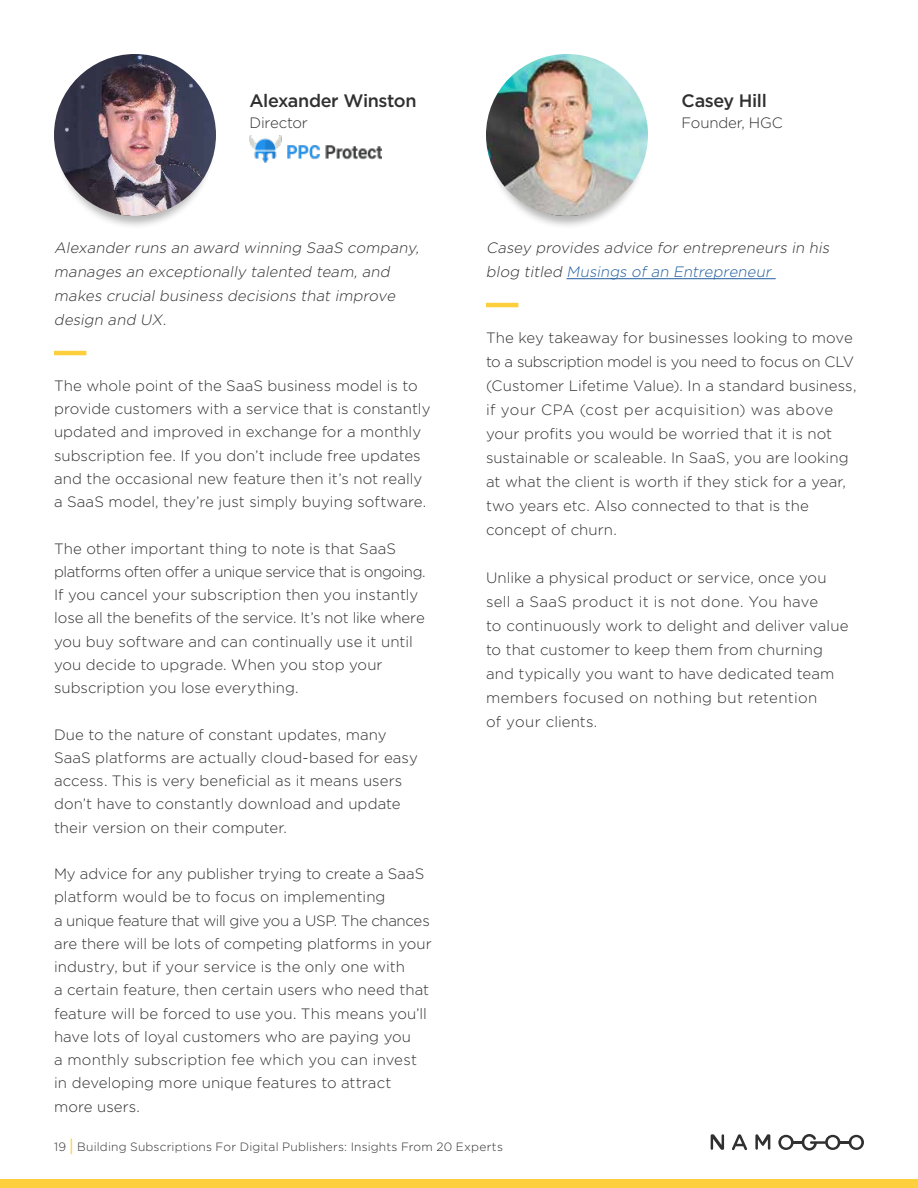
<style>
.page{position:relative;width:918px;height:1188px;background:#fff}
.page>*{position:absolute;margin:0;border:0;box-sizing:border-box;transform-origin:0 0}
.t1{font:500 18px "Gotham Pro";letter-spacing:-.02em;color:#303030}
.t2{font:300 15px/23.2px "Gotham Pro";letter-spacing:.005em;color:#303030}
.t3{font:italic 300 15px/24px "Gotham Pro";color:#303030}
.t4{font:300 15px "Gotham Pro";letter-spacing:-.015em;color:#303030}
.t5{font:300 12px "Gotham Pro";letter-spacing:.015em;color:#303030}
.s1{color:#215e9e}
.s2{font-weight:500;font-size:16.8px;color:#fecf3c}
</style>
<div class="page">
<svg style="left:711px;top:1134px;width:59px;height:16px"></svg>
<svg style="left:778px;top:1134px;width:86px;height:17px"></svg>
<div style="left:0;top:1179px;width:918px;height:9px;background:#fecf3c"></div>
<div style="left:55px;top:71px;width:159px;height:158px;background:#000;opacity:.3"></div>
<img style="left:54px;top:54px;width:162px;height:162px;border-radius:81px">
<img style="left:250px;top:135px;width:131px;height:27px">
<hr style="left:54px;top:351px;width:32px;height:4px;background:#fecf3c">
<div style="left:487px;top:71px;width:159px;height:158px;background:#000;opacity:.3"></div>
<img style="left:486px;top:54px;width:162px;height:162px;border-radius:81px">
<hr style="left:567px;top:278px;width:209px;height:1px;background:#215e9e">
<hr style="left:486px;top:303px;width:32px;height:4px;background:#fecf3c">
<p class="t1" style="left:250px;top:91px;width:169px">Alexander Winston</p>
<p class="t4" style="left:250px;top:115px;width:60px">Director</p>
<p class="t3" style="left:54px;top:236px;width:369px">Alexander runs an award winning SaaS company, manages an exceptionally talented team, and makes crucial business decisions that improve design and UX.</p>
<p class="t2" style="left:54px;top:374px;width:378px">The whole point of the SaaS business model is to provide customers with a service that is constantly updated and improved in exchange for a monthly subscription fee. If you don’t include free updates and the occasional new feature then it’s not really a SaaS model, they’re just simply buying software.</p>
<p class="t2" style="left:54px;top:537px;width:373px">The other important thing to note is that SaaS platforms often offer a unique service that is ongoing.<br>If you cancel your subscription then you instantly lose all the benefits of the service. It’s not like where you buy software and can continually use it until you decide to upgrade. When you stop your subscription you lose everything.</p>
<p class="t2" style="left:54px;top:723px;width:365px">Due to the nature of constant updates, many SaaS platforms are actually cloud-based for easy access. This is very beneficial as it means users don’t have to constantly download and update their version on their computer.</p>
<p class="t2" style="left:54px;top:862px;width:379px">My advice for any publisher trying to create a SaaS platform would be to focus on implementing<br>a unique feature that will give you a USP. The chances are there will be lots of competing platforms in your industry, but if your service is the only one with<br>a certain feature, then certain users who need that feature will be forced to use you. This means you’ll have lots of loyal customers who are paying you<br>a monthly subscription fee which you can invest in developing more unique features to attract more users.</p>
<p class="t1" style="left:682px;top:91px;width:87px">Casey Hill</p>
<p class="t2" style="left:682px;top:111px;width:103px">Founder, HGC</p>
<p class="t3" style="left:486px;top:236px;width:348px">Casey provides advice for entrepreneurs in his blog titled <span class="s1">Musings of an Entrepreneur</span></p>
<p class="t2" style="left:486px;top:326px;width:372px;line-height:24px">The key takeaway for businesses looking to move to a subscription model is you need to focus on CLV (Customer Lifetime Value). In a standard business, if your CPA (cost per acquisition) was above your profits you would be worried that it is not sustainable or scaleable. In SaaS, you are looking at what the client is worth if they stick for a year, two years etc. Also connected to that is the concept of churn.</p>
<p class="t2" style="left:486px;top:566px;width:364px;line-height:24px">Unlike a physical product or service, once you sell a SaaS product it is not done. You have<br>to continuously work to delight and deliver value to that customer to keep them from churning and typically you want to have dedicated team members focused on nothing but retention<br>of your clients.</p>
<p class="t5" style="left:54px;top:1140px;width:451px">19 <span class="s2">|</span> Building Subscriptions For Digital Publishers: Insights From 20 Experts</p>
</div>
